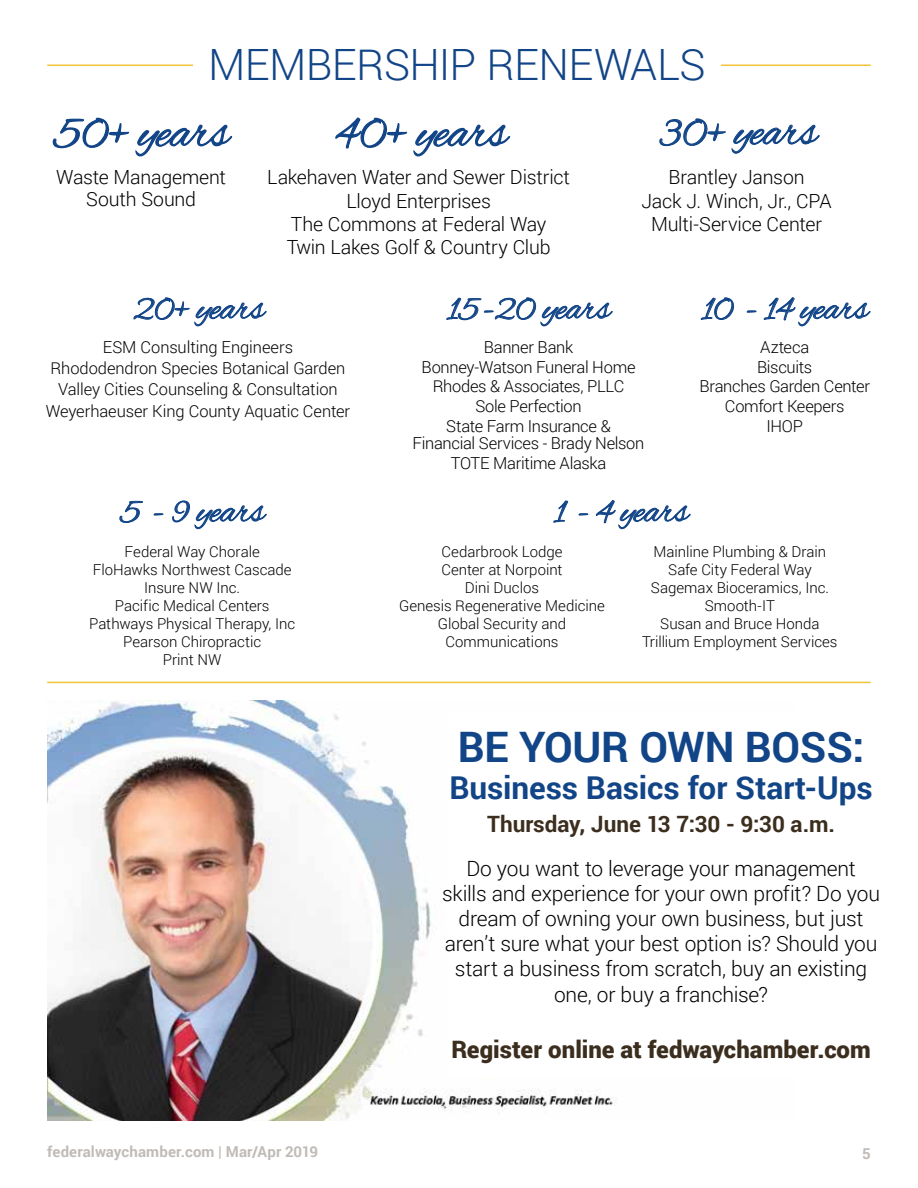
<style>
.page{position:relative;width:918px;height:1188px;background:#fff}
.page>*{position:absolute;margin:0;border:0;box-sizing:border-box;transform-origin:0 0}
.t1{font:50.25px "Alex Brush";color:#124587}
.t2{font:45.75px "Alex Brush";color:#124587}
.t3{font:300 43.2px "Roboto";letter-spacing:-.015em;color:#124587}
.t4{font:700 42px "Roboto";letter-spacing:-.005em;color:#124587}
.t5{font:37.5px "Alex Brush";color:#124587}
.t6{font:37.5px "Allura";color:#124587}
.t7{font:700 31.5px "Roboto";letter-spacing:-.005em;color:#124587}
.t8{font:900 24px "Roboto";color:#3c2e1e}
.t9{font:700 22.5px "Roboto";color:#3c2e1e}
.t10{font:300 21px/25.2px "Roboto";letter-spacing:-.01em;color:#000;text-align:center}
.t11{font:300 19.5px/23.4px "Roboto";letter-spacing:-.01em;color:#000;text-align:center}
.t12{font:300 16.5px/19.8px "Roboto";letter-spacing:-.015em;color:#000;text-align:center}
.t13{font:300 15px/18px "Roboto";color:#000;text-align:center}
.t14{font:700 15px "Roboto";letter-spacing:.01em;color:#c0bbb7}
.s1{font-family:"Allura"}
.s2{font-family:"Alex Brush"}
</style>
<div class="page">
<svg style="left:119px;top:500px;width:24px;height:23px"></svg>
<svg style="left:153px;top:513px;width:11px;height:3px"></svg>
<svg style="left:172px;top:500px;width:95px;height:30px"></svg>
<svg style="left:553px;top:500px;width:16px;height:23px"></svg>
<svg style="left:578px;top:513px;width:11px;height:3px"></svg>
<svg style="left:596px;top:500px;width:95px;height:30px"></svg>
<hr style="left:47px;top:64px;width:824px;height:2px;background:#f2c439">
<div style="left:193px;top:34px;width:527px;height:60px;background:#fff"></div>
<svg style="left:701px;top:297px;width:33px;height:23px"></svg>
<svg style="left:746px;top:310px;width:11px;height:3px"></svg>
<svg style="left:764px;top:297px;width:107px;height:30px"></svg>
<svg style="left:446px;top:297px;width:167px;height:30px"></svg>
<svg style="left:134px;top:297px;width:133px;height:30px"></svg>
<svg style="left:659px;top:118px;width:161px;height:36px"></svg>
<svg style="left:335px;top:117px;width:176px;height:40px"></svg>
<svg style="left:52px;top:117px;width:181px;height:40px"></svg>
<hr style="left:47px;top:682px;width:824px;height:1px;background:#f2c439">
<img style="left:47px;top:700px;width:566px;height:421px">
<div style="left:447px;top:713px;width:359px;height:365px;background:#fff"></div>
<h3 class="t3" style="left:208px;top:34px;width:499px">MEMBERSHIP RENEWALS</h3>
<h1 class="t1" style="left:53px;top:104px;width:177px"><span class="s1">50</span>+ years</h1>
<h3 class="t11" style="left:56px;top:166px;width:171px;line-height:22px">Waste Management<br>South Sound</h3>
<h1 class="t1" style="left:335px;top:104px;width:173px"><span class="s1">40</span>+ years</h1>
<h3 class="t11" style="left:267px;top:165px;width:304px">Lakehaven Water and Sewer District<br>Lloyd Enterprises<br>The Commons at Federal Way<br>Twin Lakes Golf &amp; Country Club</h3>
<h2 class="t2" style="left:656px;top:106px;width:162px"><span class="s1">30</span>+ years</h2>
<h3 class="t11" style="left:641px;top:165px;width:192px">Brantley Janson<br>Jack J. Winch, Jr., CPA<br>Multi-Service Center</h3>
<h3 class="t5" style="left:132px;top:287px;width:134px"><span class="s1">20</span>+ years</h3>
<p class="t12" style="left:46px;top:336px;width:306px;line-height:21.3px">ESM Consulting Engineers<br>Rhododendron Species Botanical Garden Valley Cities Counseling &amp; Consultation Weyerhaeuser King County Aquatic Center</p>
<h3 class="t6" style="left:447px;top:288px;width:165px">15-20 <span class="s2">years</span></h3>
<p class="t12" style="left:422px;top:337px;width:215px">Banner Bank<br>Bonney-Watson Funeral Home<br>Rhodes &amp; Associates, PLLC<br>Sole Perfection<br>State Farm Insurance &amp;</p>
<p class="t12" style="left:413px;top:433px;width:233px">Financial Services - Brady Nelson<br>TOTE Maritime Alaska</p>
<h3 class="t6" style="left:701px;top:288px;width:168px">10 - 14 <span class="s2">years</span></h3>
<p class="t12" style="left:699px;top:337px;width:172px">Azteca<br>Biscuits<br>Branches Garden Center<br>Comfort Keepers<br>IHOP</p>
<h3 class="t5" style="left:120px;top:490px;width:146px"><span class="s1">5 - 9</span> years</h3>
<h3 class="t5" style="left:554px;top:490px;width:136px"><span class="s1">1 - 4</span> years</h3>
<p class="t13" style="left:89px;top:542px;width:208px">Federal Way Chorale<br>FloHawks Northwest Cascade<br>Insure NW Inc.<br>Pacific Medical Centers<br>Pathways Physical Therapy, Inc<br>Pearson Chiropractic<br>Print NW</p>
<p class="t13" style="left:399px;top:542px;width:207px">Cedarbrook Lodge<br>Center at Norpoint<br>Dini Duclos<br>Genesis Regenerative Medicine<br>Global Security and<br>Communications</p>
<p class="t13" style="left:642px;top:542px;width:197px">Mainline Plumbing &amp; Drain<br>Safe City Federal Way<br>Sagemax Bioceramics, Inc.<br>Smooth-IT<br>Susan and Bruce Honda<br>Trillium Employment Services</p>
<h3 class="t4" style="left:458px;top:717px;width:408px">BE YOUR OWN BOSS:</h3>
<h3 class="t7" style="left:449px;top:766px;width:425px">Business Basics for Start-Ups</h3>
<h3 class="t9" style="left:487px;top:808px;width:350px">Thursday, June 13 7:30 - 9:30 a.m.</h3>
<p class="t10" style="left:442px;top:855px;width:439px">Do you want to leverage your management skills and experience for your own profit? Do you dream of owning your own business, but just aren’t sure what your best option is? Should you start a business from scratch, buy an existing one, or buy a franchise?</p>
<h3 class="t8" style="left:451px;top:1032px;width:421px">Register online at fedwaychamber.com</h3>
<p class="t14" style="left:47px;top:1141px;width:272px">federalwaychamber.com | Mar/Apr 2019</p>
<p class="t14" style="left:862px;top:1143px;width:10px">5</p>
</div>
